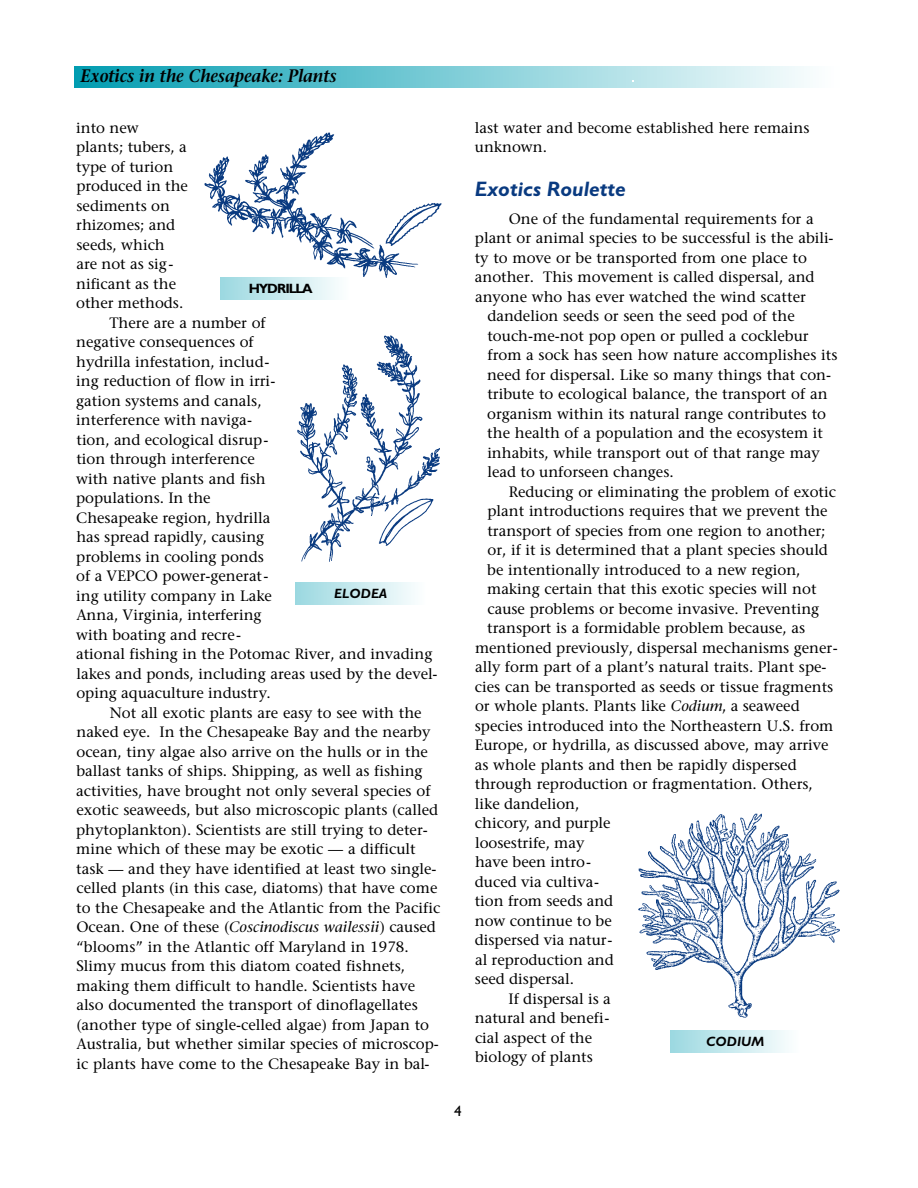
<style>
.page{position:relative;width:918px;height:1188px;background:#fff}
.page>*{position:absolute;margin:0;border:0;box-sizing:border-box;transform-origin:0 0}
.t1{font:italic 700 21px "Gill Sans";color:#093a80}
.t2{font:italic 600 18px "Stone Serif";letter-spacing:-.01em;color:#000;scale:.9 1}
.t3{font:15px/19.5px "Stone Serif";color:#000}
.t4{font:15px "Gill Sans";color:#000}
.t5{font:italic 700 13.5px "Gill Sans";color:#000}
.t6{font:700 13.5px "Gill Sans";color:#000}
.s1{font-style:italic}
</style>
<div class="page">
<img style="left:75px;top:66px;width:732px;height:21px">
<img style="left:297px;top:335px;width:143px;height:227px">
<img style="left:638px;top:813px;width:202px;height:205px">
<img style="left:204px;top:132px;width:238px;height:146px">
<p class="t2" style="left:81px;top:69px;width:286px">Exotics in the Chesapeake: Plants</p>
<p class="t3" style="left:76px;top:119px;width:64px">into new</p>
<p class="t3" style="left:76px;top:139px;width:112px">plants; tubers, a</p>
<p class="t3" style="left:76px;top:158px;width:99px">type of turion</p>
<p class="t3" style="left:76px;top:178px;width:113px">produced in the</p>
<p class="t3" style="left:76px;top:197px;width:95px">sediments on</p>
<p class="t3" style="left:76px;top:217px;width:101px">rhizomes; and</p>
<p class="t3" style="left:76px;top:236px;width:90px">seeds, which</p>
<p class="t3" style="left:76px;top:256px;width:98px">are not as sig-</p>
<p class="t3" style="left:76px;top:275px;width:101px">nificant as the</p>
<p class="t3" style="left:76px;top:295px;width:109px">other methods.</p>
<p class="t3" style="left:109px;top:314px;width:158px">There are a number of</p>
<p class="t3" style="left:76px;top:334px;width:179px">negative consequences of</p>
<p class="t3" style="left:76px;top:353px;width:195px">hydrilla infestation, includ-</p>
<p class="t3" style="left:76px;top:373px;width:201px">ing reduction of flow in irri-</p>
<p class="t3" style="left:76px;top:392px;width:187px">gation systems and canals,</p>
<p class="t3" style="left:76px;top:412px;width:178px">interference with naviga-</p>
<p class="t3" style="left:76px;top:431px;width:193px">tion, and ecological disrup-</p>
<p class="t3" style="left:76px;top:451px;width:180px">tion through interference</p>
<p class="t3" style="left:76px;top:470px;width:191px">with native plants and fish</p>
<p class="t3" style="left:76px;top:490px;width:136px">populations. In the</p>
<p class="t3" style="left:76px;top:509px;width:196px">Chesapeake region, hydrilla</p>
<p class="t3" style="left:76px;top:529px;width:189px">has spread rapidly, causing</p>
<p class="t3" style="left:76px;top:548px;width:189px">problems in cooling ponds</p>
<p class="t3" style="left:76px;top:568px;width:194px">of a VEPCO power-generat-</p>
<p class="t3" style="left:76px;top:587px;width:197px">ing utility company in Lake</p>
<p class="t3" style="left:76px;top:607px;width:187px">Anna, Virginia, interfering</p>
<p class="t3" style="left:76px;top:626px;width:166px">with boating and recre-</p>
<p class="t3" style="left:76px;top:646px;width:358px">ational fishing in the Potomac River, and invading</p>
<p class="t3" style="left:76px;top:665px;width:363px">lakes and ponds, including areas used by the devel-</p>
<p class="t3" style="left:76px;top:685px;width:196px">oping aquaculture industry.</p>
<p class="t3" style="left:110px;top:704px;width:313px">Not all exotic plants are easy to see with the</p>
<p class="t3" style="left:76px;top:724px;width:355px">naked eye. In the Chesapeake Bay and the nearby</p>
<p class="t3" style="left:76px;top:743px;width:353px">ocean, tiny algae also arrive on the hulls or in the</p>
<p class="t3" style="left:76px;top:763px;width:348px">ballast tanks of ships. Shipping, as well as fishing</p>
<p class="t3" style="left:76px;top:782px;width:356px">activities, have brought not only several species of</p>
<p class="t3" style="left:76px;top:802px;width:363px">exotic seaweeds, but also microscopic plants (called</p>
<p class="t3" style="left:76px;top:821px;width:353px">phytoplankton). Scientists are still trying to deter-</p>
<p class="t3" style="left:76px;top:841px;width:341px">mine which of these may be exotic — a difficult</p>
<p class="t3" style="left:76px;top:860px;width:362px">task — and they have identified at least two single-</p>
<p class="t3" style="left:76px;top:880px;width:363px">celled plants (in this case, diatoms) that have come</p>
<p class="t3" style="left:76px;top:899px;width:366px">to the Chesapeake and the Atlantic from the Pacific</p>
<p class="t3" style="left:76px;top:919px;width:361px">Ocean. One of these (<span class="s1">Coscinodiscus wailessii</span>) caused</p>
<p class="t3" style="left:76px;top:938px;width:334px">“blooms” in the Atlantic off Maryland in 1978.</p>
<p class="t3" style="left:76px;top:958px;width:330px">Slimy mucus from this diatom coated fishnets,</p>
<p class="t3" style="left:76px;top:977px;width:340px">making them difficult to handle. Scientists have</p>
<p class="t3" style="left:76px;top:997px;width:343px">also documented the transport of dinoflagellates</p>
<p class="t3" style="left:76px;top:1016px;width:354px">(another type of single-celled algae) from Japan to</p>
<p class="t3" style="left:76px;top:1036px;width:364px">Australia, but whether similar species of microscop-</p>
<p class="t3" style="left:76px;top:1055px;width:355px">ic plants have come to the Chesapeake Bay in bal-</p>
<p class="t6" style="left:249px;top:284px;width:64px">H Y D R I L L A</p>
<p class="t5" style="left:334px;top:589px;width:55px">E L O D E A</p>
<p class="t3" style="left:475px;top:119px;width:336px">last water and become established here remains unknown.</p>
<h1 class="t1" style="left:475px;top:181px;width:153px">Exotics Roulette</h1>
<p class="t3" style="left:509px;top:210px;width:307px">One of the fundamental requirements for a</p>
<p class="t3" style="left:475px;top:230px;width:360px">plant or animal species to be successful is the abili-</p>
<p class="t3" style="left:475px;top:249px;width:334px">ty to move or be transported from one place to</p>
<p class="t3" style="left:475px;top:269px;width:341px">another. This movement is called dispersal, and</p>
<p class="t3" style="left:475px;top:288px;width:332px">anyone who has ever watched the wind scatter</p>
<p class="t3" style="left:487px;top:308px;width:309px">dandelion seeds or seen the seed pod of the</p>
<p class="t3" style="left:487px;top:327px;width:323px">touch-me-not pop open or pulled a cocklebur</p>
<p class="t3" style="left:487px;top:347px;width:352px">from a sock has seen how nature accomplishes its</p>
<p class="t3" style="left:487px;top:366px;width:346px">need for dispersal. Like so many things that con-</p>
<p class="t3" style="left:487px;top:386px;width:342px">tribute to ecological balance, the transport of an</p>
<p class="t3" style="left:487px;top:405px;width:340px">organism within its natural range contributes to</p>
<p class="t3" style="left:487px;top:425px;width:337px">the health of a population and the ecosystem it</p>
<p class="t3" style="left:487px;top:444px;width:334px">inhabits, while transport out of that range may</p>
<p class="t3" style="left:487px;top:464px;width:188px">lead to unforseen changes.</p>
<p class="t3" style="left:509px;top:483px;width:329px">Reducing or eliminating the problem of exotic</p>
<p class="t3" style="left:487px;top:503px;width:342px">plant introductions requires that we prevent the</p>
<p class="t3" style="left:487px;top:522px;width:340px">transport of species from one region to another;</p>
<p class="t3" style="left:487px;top:542px;width:342px">or, if it is determined that a plant species should</p>
<p class="t3" style="left:487px;top:561px;width:315px">be intentionally introduced to a new region,</p>
<p class="t3" style="left:487px;top:581px;width:331px">making certain that this exotic species will not</p>
<p class="t3" style="left:487px;top:600px;width:333px">cause problems or become invasive. Preventing</p>
<p class="t3" style="left:487px;top:620px;width:320px">transport is a formidable problem because, as</p>
<p class="t3" style="left:475px;top:639px;width:364px">mentioned previously, dispersal mechanisms gener-</p>
<p class="t3" style="left:475px;top:659px;width:353px">ally form part of a plant’s natural traits. Plant spe-</p>
<p class="t3" style="left:475px;top:678px;width:360px">cies can be transported as seeds or tissue fragments</p>
<p class="t3" style="left:475px;top:698px;width:326px">or whole plants. Plants like <span class="s1">Codium</span>, a seaweed</p>
<p class="t3" style="left:475px;top:717px;width:360px">species introduced into the Northeastern U.S. from</p>
<p class="t3" style="left:475px;top:737px;width:355px">Europe, or hydrilla, as discussed above, may arrive</p>
<p class="t3" style="left:475px;top:756px;width:323px">as whole plants and then be rapidly dispersed</p>
<p class="t3" style="left:475px;top:776px;width:340px">through reproduction or fragmentation. Others,</p>
<p class="t3" style="left:475px;top:795px;width:106px">like dandelion,</p>
<p class="t3" style="left:475px;top:815px;width:137px">chicory, and purple</p>
<p class="t3" style="left:475px;top:834px;width:111px">loosestrife, may</p>
<p class="t3" style="left:475px;top:854px;width:118px">have been intro-</p>
<p class="t3" style="left:475px;top:873px;width:126px">duced via cultiva-</p>
<p class="t3" style="left:475px;top:893px;width:140px">tion from seeds and</p>
<p class="t3" style="left:475px;top:912px;width:138px">now continue to be</p>
<p class="t3" style="left:475px;top:932px;width:139px">dispersed via natur-</p>
<p class="t3" style="left:475px;top:951px;width:140px">al reproduction and</p>
<p class="t3" style="left:475px;top:971px;width:101px">seed dispersal.</p>
<p class="t3" style="left:509px;top:990px;width:104px">If dispersal is a</p>
<p class="t3" style="left:475px;top:1010px;width:136px">natural and benefi-</p>
<p class="t3" style="left:475px;top:1029px;width:119px">cial aspect of the</p>
<p class="t3" style="left:475px;top:1049px;width:119px">biology of plants</p>
<p class="t5" style="left:706px;top:1036px;width:60px">C O D I U M</p>
<p class="t4" style="left:454px;top:1105px;width:9px">4</p>
</div>
